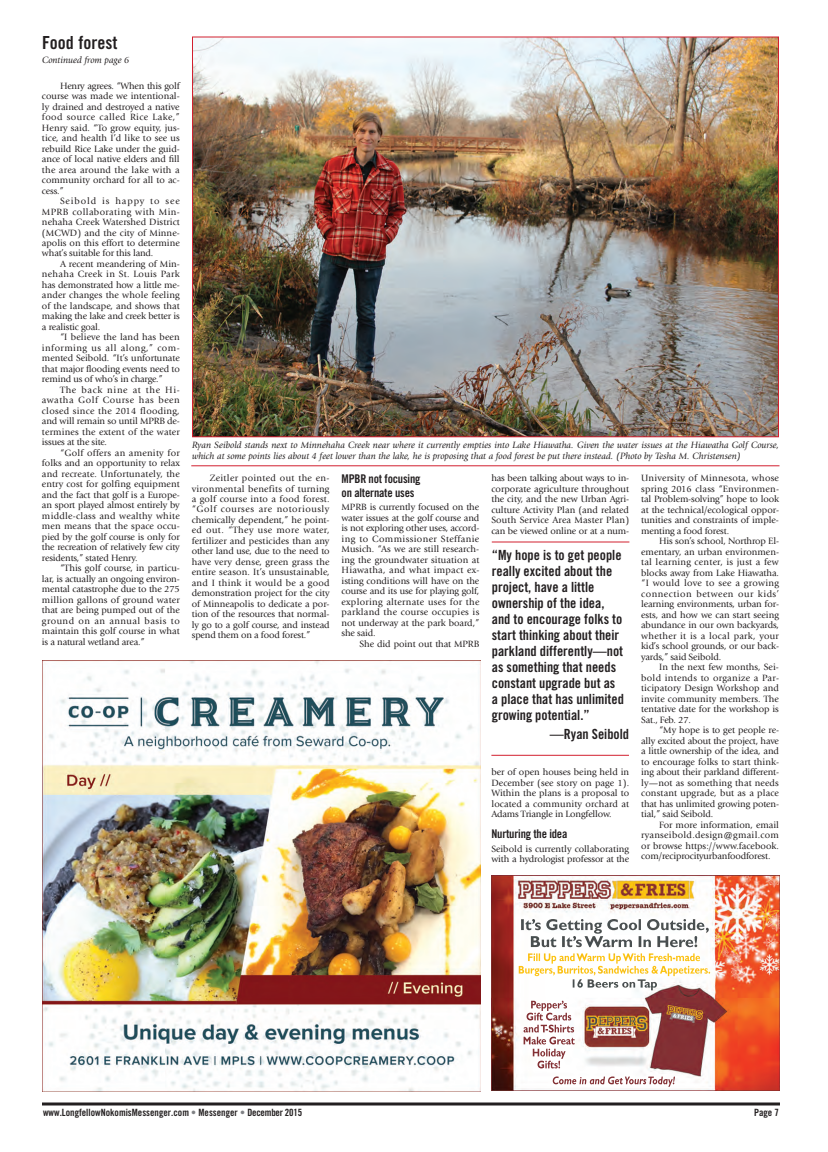
<style>
.page{position:relative;width:828px;height:1152px;background:#fff}
.page>*{position:absolute;margin:0;border:0;box-sizing:border-box;transform-origin:0 0}
.t1{font:18px "Trade Gothic LT Std Bd Cn 20";color:#231f20}
.t2{font:14px/16px "Trade Gothic LT Std Bd Cn 20";color:#231f20}
.t3{font:12px/14px "Trade Gothic LT Std Bd Cn 20";letter-spacing:-.015em;color:#231f20}
.t4{font:10px "Trade Gothic LT Std Bd Cn 20";color:#231f20}
.t5{font:9.5px/10.5px "Giovanni Std";letter-spacing:-.015em;color:#231f20;text-align:justify}
.t6{font:italic 9.5px/10.5px "Giovanni Std";color:#231f20}
.s1{color:#808285}
</style>
<div class="page">
<svg style="left:42px;top:1102px;width:738px;height:4px;background:#595657"></svg>
<img style="left:491px;top:875px;width:288px;height:216px">
<img style="left:194px;top:38px;width:583px;height:397px">
<hr style="left:191px;top:465px;width:589px;height:1px;background:#d2202f">
<hr style="left:491px;top:755px;width:138px;height:1px;background:#d2202f">
<hr style="left:492px;top:542px;width:137px;height:1px;background:#d2202f">
<img style="left:42px;top:660px;width:438px;height:432px">
<h1 class="t1" style="left:42px;top:32px;width:77px">Food forest</h1>
<p class="t6" style="left:42px;top:55px;width:89px">Continued from page 6</p>
<p class="t5" style="left:42px;top:80px;width:139px;text-indent:18px">Henry agrees. “When this golf course was made we intentional&shy;ly drained and destroyed a native food source called Rice Lake,” Henry said. “To grow equity, jus&shy;tice, and health I’d like to see us rebuild Rice Lake under the guid&shy;ance of local native elders and fill the area around the lake with a community orchard for all to ac&shy;cess.”</p>
<p class="t5" style="left:42px;top:196px;width:139px;text-indent:18px">Seibold is happy to see MPRB collaborating with Min&shy;nehaha Creek Watershed District (MCWD) and the city of Minne&shy;apolis on this effort to determine what’s suitable for this land.</p>
<p class="t5" style="left:42px;top:259px;width:139px;text-indent:18px">A recent meandering of Min&shy;nehaha Creek in St. Louis Park has demonstrated how a little me&shy;ander changes the whole feeling of the landscape, and shows that making the lake and creek better is a realistic goal.</p>
<p class="t5" style="left:42px;top:332px;width:139px;text-indent:18px">“I believe the land has been informing us all along,” com&shy;mented Seibold. “It’s unfortunate that major flooding events need to remind us of who’s in charge.”</p>
<p class="t5" style="left:42px;top:385px;width:139px;text-indent:18px">The back nine at the Hi&shy;awatha Golf Course has been closed since the 2014 flooding, and will remain so until MPRB de&shy;termines the extent of the water issues at the site.</p>
<p class="t5" style="left:42px;top:448px;width:139px;text-indent:18px">“Golf offers an amenity for folks and an opportunity to relax and recreate. Unfortunately, the entry cost for golfing equipment and the fact that golf is a Europe&shy;an sport played almost entirely by middle-class and wealthy white men means that the space occu&shy;pied by the golf course is only for the recreation of relatively few city residents,” stated Henry.</p>
<p class="t5" style="left:42px;top:563px;width:139px;text-indent:18px">“This golf course, in particu&shy;lar, is actually an ongoing environ&shy;mental catastrophe due to the 275 million gallons of ground water that are being pumped out of the ground on an annual basis to maintain this golf course in what is a natural wetland area.”</p>
<p class="t6" style="left:192px;top:440px;width:589px">Ryan Seibold stands next to Minnehaha Creek near where it currently empties into Lake Hiawatha. Given the water issues at the Hiawatha Golf Course, which at some points lies about 4 feet lower than the lake, he is proposing that a food forest be put there instead. (Photo by Tesha M. Christensen)</p>
<p class="t5" style="left:192px;top:473px;width:139px;text-indent:18px">Zeitler pointed out the en&shy;vironmental benefits of turning a golf course into a food forest. “Golf courses are notoriously chemically dependent,” he point&shy;ed out. “They use more water, fertilizer and pesticides than any other land use, due to the need to have very dense, green grass the entire season. It’s unsustainable, and I think it would be a good demonstration project for the city of Minneapolis to dedicate a por&shy;tion of the resources that normal&shy;ly go to a golf course, and instead spend them on a food forest.”</p>
<p class="t3" style="left:342px;top:472px;width:80px">MPBR not focusing on alternate uses</p>
<p class="t5" style="left:342px;top:502px;width:139px">MPRB is currently focused on the water issues at the golf course and is not exploring other uses, accord&shy;ing to Commissioner Steffanie Musich. “As we are still research&shy;ing the groundwater situation at Hiawatha, and what impact ex&shy;isting conditions will have on the course and its use for playing golf, exploring alternate uses for the parkland the course occupies is not underway at the park board,” she said.</p>
<p class="t5" style="left:360px;top:639px;width:121px">She did point out that MPRB</p>
<p class="t5" style="left:491px;top:473px;width:139px">has been talking about ways to in&shy;corporate agriculture throughout the city, and the new Urban Agri&shy;culture Activity Plan (and related South Service Area Master Plan) can be viewed online or at a num-</p>
<p class="t2" style="left:492px;top:547px;width:134px">“My hope is to get people really excited about the project, have a little ownership of the idea, and to encourage folks to start thinking about their parkland differently—not as something that needs constant upgrade but as a place that has unlimited growing potential.”</p>
<h2 class="t2" style="left:550px;top:726px;width:81px">—Ryan Seibold</h2>
<p class="t5" style="left:491px;top:767px;width:139px">ber of open houses being held in December (see story on page 1).<br>Within the plans is a proposal to located a community orchard at Adams Triangle in Longfellow.</p>
<p class="t3" style="left:491px;top:827px;width:78px">Nurturing the idea</p>
<p class="t5" style="left:491px;top:843px;width:139px">Seibold is currently collaborating with a hydrologist professor at the</p>
<p class="t5" style="left:641px;top:473px;width:139px">University of Minnesota, whose spring 2016 class “Environmen&shy;tal Problem-solving” hope to look at the technical/ecological oppor&shy;tunities and constraints of imple&shy;menting a food forest.</p>
<p class="t5" style="left:641px;top:536px;width:139px;text-indent:18px">His son’s school, Northrop El&shy;ementary, an urban environmen&shy;tal learning center, is just a few blocks away from Lake Hiawatha. “I would love to see a growing connection between our kids’ learning environments, urban for&shy;ests, and how we can start seeing abundance in our own backyards, whether it is a local park, your kid’s school grounds, or our back&shy;yards,” said Seibold.</p>
<p class="t5" style="left:641px;top:662px;width:139px;text-indent:18px">In the next few months, Sei&shy;bold intends to organize a Par&shy;ticipatory Design Workshop and invite community members. The tentative date for the workshop is Sat., Feb. 27.</p>
<p class="t5" style="left:641px;top:725px;width:139px;text-indent:18px">“My hope is to get people re&shy;ally excited about the project, have a little ownership of the idea, and to encourage folks to start think&shy;ing about their parkland different&shy;ly—not as something that needs constant upgrade, but as a place that has unlimited growing poten&shy;tial,” said Seibold.</p>
<p class="t5" style="left:641px;top:819px;width:139px;text-indent:18px">For more information, email ryanseibold.design@gmail.com or browse https://www.facebook. com/reciprocityurbanfoodforest.</p>
<p class="t4" style="left:43px;top:1107px;width:261px">www.LongfellowNokomisMessenger.com <span class="s1">•</span> Messenger <span class="s1">•</span> December 2015</p>
<p class="t4" style="left:754px;top:1107px;width:26px">Page 7</p>
</div>
